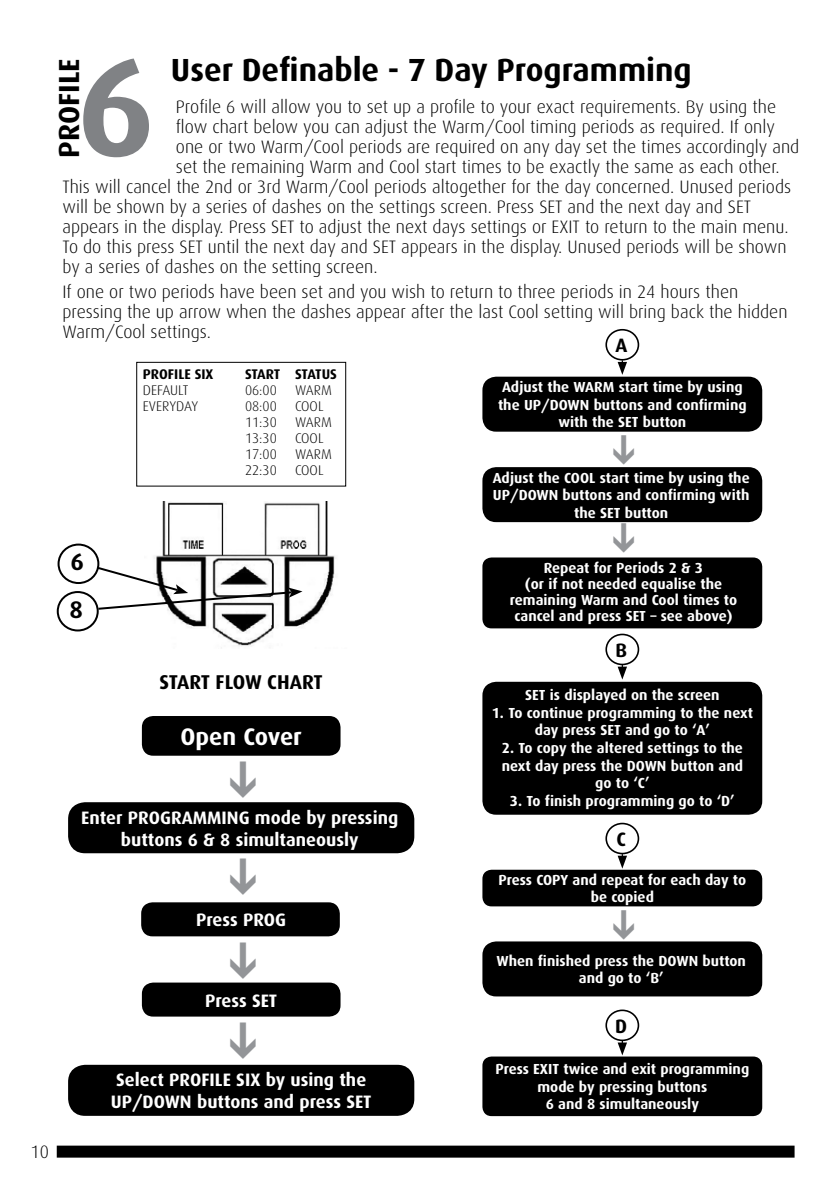
<style>
.page{position:relative;width:840px;height:1191px;background:#fff}
.page>*{position:absolute;margin:0;border:0;box-sizing:border-box;transform-origin:0 0}
.t1{font:700 140px "Dax";color:#808285}
.t2{font:700 32px "Dax";color:#000}
.t3{font:700 29px "Dax";color:#000}
.t4{font:700 24px "Dax";color:#fff}
.t5{font:700 24px "Dax";color:#000}
.t6{font:700 20px "Dax";letter-spacing:-.015em;color:#000}
.t7{font:700 19.4px "Dax";color:#000}
.t8{font:300 18px/20px "Dax";color:#000}
.t9{font:700 18px/21.6px "Dax";color:#fff;text-align:center}
.t10{font:700 14.6px/17.6px "Dax";color:#fff;text-align:center}
.t11{font:300 14px "Dax";color:#000}
.t12{font:700 14px "Dax";letter-spacing:-.025em;color:#000}
.t13{font:700 14px "Dax";color:#000}
</style>
<div class="page">
<div style="left:57px;top:1145px;width:737px;height:12px;background:#000"></div>
<div style="left:136px;top:362px;width:210px;height:124px;border:1px solid #000"></div>
<div style="left:142px;top:716px;width:198px;height:39px;background:#000;border-radius:11px"></div>
<div style="left:142px;top:982px;width:198px;height:34px;background:#000;border-radius:11px"></div>
<div style="left:141px;top:902px;width:198px;height:34px;background:#000;border-radius:11px"></div>
<div style="left:68px;top:802px;width:346px;height:51px;background:#000;border-radius:17px"></div>
<div style="left:68px;top:1064px;width:346px;height:51px;background:#000;border-radius:17px"></div>
<img style="left:154px;top:501px;width:181px;height:147px">
<div style="left:57px;top:591px;width:42px;height:40px;border:2px solid #000;border-radius:50%"></div>
<div style="left:57px;top:543px;width:42px;height:41px;border:2px solid #000;border-radius:50%"></div>
<svg style="left:95px;top:565px;width:207px;height:46px"></svg>
<div style="left:482px;top:557px;width:279px;height:71px;background:#000;border-radius:9px"></div>
<div style="left:482px;top:869px;width:279px;height:37px;background:#000;border-radius:9px"></div>
<div style="left:482px;top:1056px;width:279px;height:60px;background:#000;border-radius:9px"></div>
<div style="left:482px;top:377px;width:279px;height:55px;background:#000;border-radius:14px"></div>
<div style="left:482px;top:467px;width:279px;height:55px;background:#000;border-radius:14px"></div>
<div style="left:482px;top:941px;width:279px;height:55px;background:#000;border-radius:14px"></div>
<div style="left:482px;top:682px;width:279px;height:132px;background:#000;border-radius:14px"></div>
<div style="left:605px;top:822px;width:34px;height:32px;border:2px solid #000;border-radius:50%"></div>
<svg style="left:617px;top:854px;width:9px;height:14px"></svg>
<div style="left:605px;top:1009px;width:34px;height:32px;border:2px solid #000;border-radius:50%"></div>
<svg style="left:617px;top:1041px;width:9px;height:14px"></svg>
<div style="left:605px;top:633px;width:34px;height:32px;border:2px solid #000;border-radius:50%"></div>
<svg style="left:617px;top:665px;width:9px;height:14px"></svg>
<div style="left:605px;top:329px;width:34px;height:31px;border:2px solid #000;border-radius:50%"></div>
<svg style="left:617px;top:360px;width:9px;height:15px"></svg>
<h2 class="t2" style="left:171px;top:52px;width:522px">User Definable - 7 Day Programming</h2>
<p class="t8" style="left:176px;top:97px;width:601px">Profile 6 will allow you to set up a profile to your exact requirements. By using the</p>
<p class="t8" style="left:176px;top:117px;width:600px">flow chart below you can adjust the Warm/Cool timing periods as required. If only</p>
<p class="t8" style="left:176px;top:137px;width:624px">one or two Warm/Cool periods are required on any day set the times accordingly and</p>
<p class="t8" style="left:176px;top:157px;width:605px">set the remaining Warm and Cool start times to be exactly the same as each other.</p>
<p class="t8" style="left:62px;top:177px;width:729px">This will cancel the 2nd or 3rd Warm/Cool periods altogether for the day concerned. Unused periods</p>
<p class="t8" style="left:62px;top:197px;width:689px">will be shown by a series of dashes on the settings screen. Press SET and the next day and SET</p>
<p class="t8" style="left:62px;top:217px;width:727px">appears in the display. Press SET to adjust the next days settings or EXIT to return to the main menu.</p>
<p class="t8" style="left:62px;top:237px;width:725px">To do this press SET until the next day and SET appears in the display. Unused periods will be shown</p>
<p class="t8" style="left:62px;top:257px;width:316px">by a series of dashes on the setting screen.</p>
<p class="t8" style="left:62px;top:282px;width:726px">If one or two periods have been set and you wish to return to three periods in 24 hours then pressing the up arrow when the dashes appear after the last Cool setting will bring back the hidden<br>Warm/Cool settings.</p>
<p class="t13" style="left:143px;top:366px;width:72px">PROFILE SIX</p>
<p class="t12" style="left:245px;top:366px;width:93px">START STATUS</p>
<p class="t11" style="left:143px;top:383px;width:47px">DEFAULT</p>
<p class="t11" style="left:245px;top:383px;width:33px">06:00</p>
<p class="t11" style="left:295px;top:383px;width:38px">WARM</p>
<p class="t11" style="left:143px;top:399px;width:57px">EVERYDAY</p>
<p class="t11" style="left:245px;top:399px;width:33px">08:00</p>
<p class="t11" style="left:295px;top:399px;width:30px">COOL</p>
<p class="t11" style="left:245px;top:415px;width:33px">11:30</p>
<p class="t11" style="left:295px;top:415px;width:38px">WARM</p>
<p class="t11" style="left:245px;top:431px;width:33px">13:30</p>
<p class="t11" style="left:295px;top:431px;width:30px">COOL</p>
<p class="t11" style="left:245px;top:447px;width:33px">17:00</p>
<p class="t11" style="left:295px;top:447px;width:38px">WARM</p>
<p class="t11" style="left:245px;top:463px;width:33px">22:30</p>
<p class="t11" style="left:295px;top:463px;width:30px">COOL</p>
<h1 class="t1" style="left:76px;top:28px;width:80px">6</h1>
<h3 class="t3" style="left:53px;top:158px;width:101px;rotate:-90deg">PROFILE</h3>
<p class="t7" style="left:615px;top:334px;width:13px">A</p>
<p class="t10" style="left:497px;top:378px;width:250px">Adjust the WARM start time by using the UP/DOWN buttons and confirming with the SET button</p>
<p class="t10" style="left:492px;top:469px;width:258px">Adjust the COOL start time by using the<br>UP/DOWN buttons and confirming with the SET button</p>
<p class="t8" style="left:31px;top:1142px;width:20px">10</p>
<h3 class="t5" style="left:71px;top:548px;width:15px">6</h3>
<p class="t10" style="left:509px;top:560px;width:228px;line-height:16px">Repeat for Periods 2 &amp; 3<br>(or if not needed equalise the remaining Warm and Cool times to cancel and press SET – see above)</p>
<h3 class="t5" style="left:70px;top:596px;width:15px">8</h3>
<p class="t6" style="left:159px;top:670px;width:165px">START FLOW CHART</p>
<h3 class="t4" style="left:180px;top:723px;width:123px">Open Cover</h3>
<p class="t9" style="left:81px;top:807px;width:318px">Enter PROGRAMMING mode by pressing buttons 6 &amp; 8 simultaneously</p>
<p class="t9" style="left:196px;top:909px;width:91px">Press PROG</p>
<p class="t9" style="left:205px;top:989px;width:73px">Press SET</p>
<p class="t9" style="left:111px;top:1069px;width:262px;text-align:left">Select PROFILE SIX by using the<br>UP/DOWN buttons and press SET</p>
<p class="t7" style="left:615px;top:639px;width:13px">B</p>
<p class="t10" style="left:525px;top:686px;width:196px">SET is displayed on the screen</p>
<p class="t10" style="left:491px;top:704px;width:262px">1. To continue programming to the next day press SET and go to ‘A’</p>
<p class="t10" style="left:501px;top:739px;width:243px">2. To copy the altered settings to the next day press the DOWN button and go to ‘C’</p>
<p class="t10" style="left:509px;top:792px;width:226px">3. To finish programming go to ‘D’</p>
<p class="t7" style="left:616px;top:828px;width:11px">C</p>
<p class="t10" style="left:498px;top:871px;width:249px">Press COPY and repeat for each day to be copied</p>
<p class="t10" style="left:496px;top:952px;width:251px">When finished press the DOWN button and go to ‘B’</p>
<p class="t7" style="left:615px;top:1015px;width:13px">D</p>
<p class="t10" style="left:495px;top:1060px;width:255px">Press EXIT twice and exit programming mode by pressing buttons<br>6 and 8 simultaneously</p>
</div>
